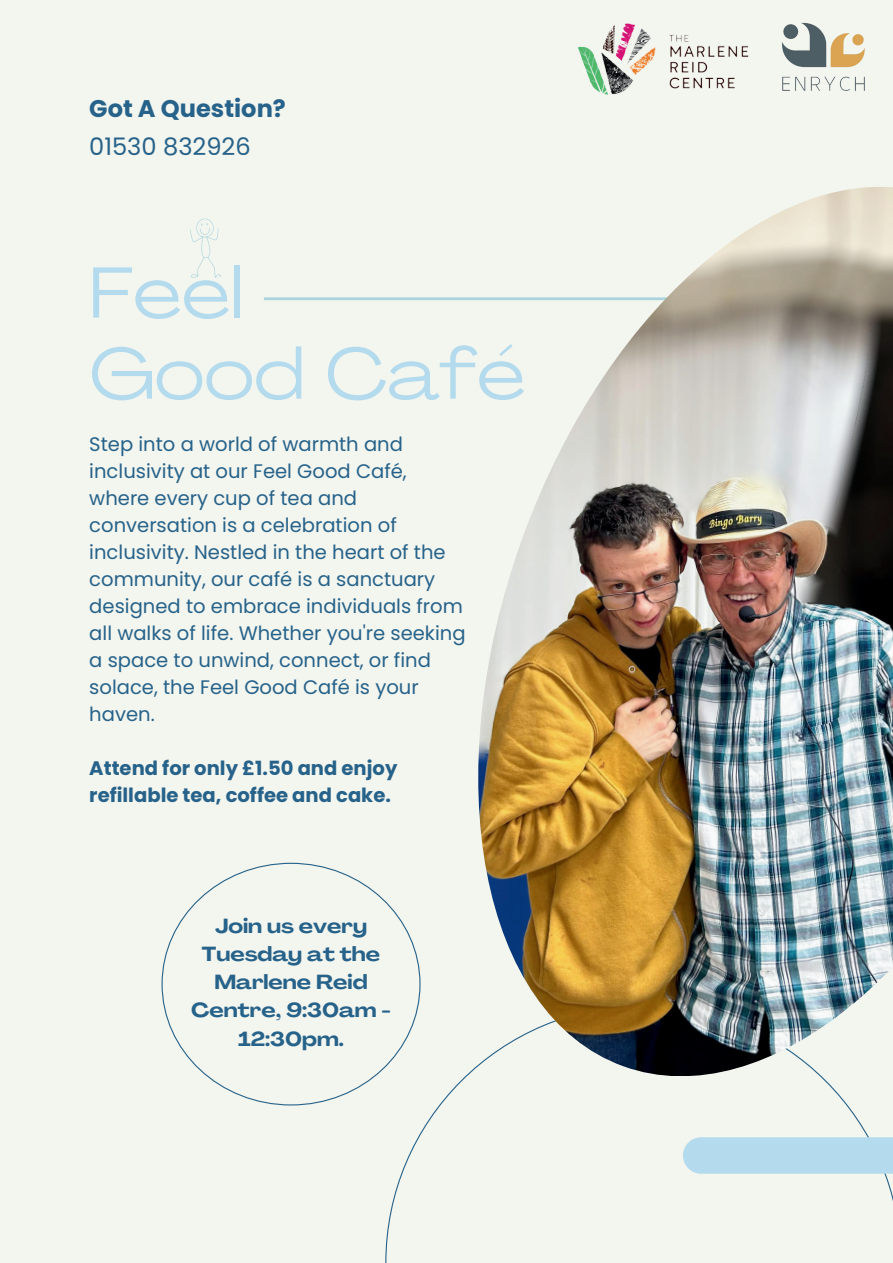
<style>
.page{position:relative;width:893px;height:1263px;background:#f3f5ef}
.page>*{position:absolute;margin:0;border:0;box-sizing:border-box;transform-origin:0 0}
.t1{font:expanded 71.1px/81.1px "Agrandir";color:#b3dbed}
.t2{font:700 24.08px "Poppins";color:#266289}
.t3{font:24.08px "Poppins";color:#266289}
.t4{font:700 expanded 20.1px/28.1px "Agrandir";color:#266289;text-align:center}
.t5{font:19.58px/27px "Poppins";color:#266289}
.t6{font:700 19.58px/27px "Poppins";color:#266289}
</style>
<div class="page">
<svg style="left:385px;top:1065px;width:508px;height:198px"></svg>
<hr style="left:264px;top:297px;width:629px;height:3px;background:#acd4de">
<img style="left:478px;top:187px;width:415px;height:889px">
<svg style="left:161px;top:863px;width:259px;height:242px"></svg>
<svg style="left:683px;top:1137px;width:210px;height:37px;background:#b5dbed"></svg>
<svg style="left:190px;top:218px;width:31px;height:60px"></svg>
<img style="left:782px;top:22px;width:83px;height:69px">
<img style="left:578px;top:23px;width:171px;height:72px">
<p class="t2" style="left:89px;top:95px;width:198px">Got A Question?</p>
<p class="t3" style="left:89px;top:133px;width:163px">01530 832926</p>
<h1 class="t1" style="left:89px;top:252px;width:438px">Feel<br>Good Café</h1>
<p class="t5" style="left:89px;top:430px;width:378px">Step into a world of warmth and inclusivity at our Feel Good Café, where every cup of tea and conversation is a celebration of inclusivity. Nestled in the heart of the community, our café is a sanctuary designed to embrace individuals from all walks of life. Whether you're seeking a space to unwind, connect, or find solace, the Feel Good Café is your haven.</p>
<p class="t6" style="left:89px;top:754px;width:309px">Attend for only £1.50 and enjoy refillable tea, coffee and cake.</p>
<p class="t4" style="left:191px;top:912px;width:201px">Join us every<br>Tuesday at the<br>Marlene Reid<br>Centre, 9:30am -<br>12:30pm.</p>
</div>
